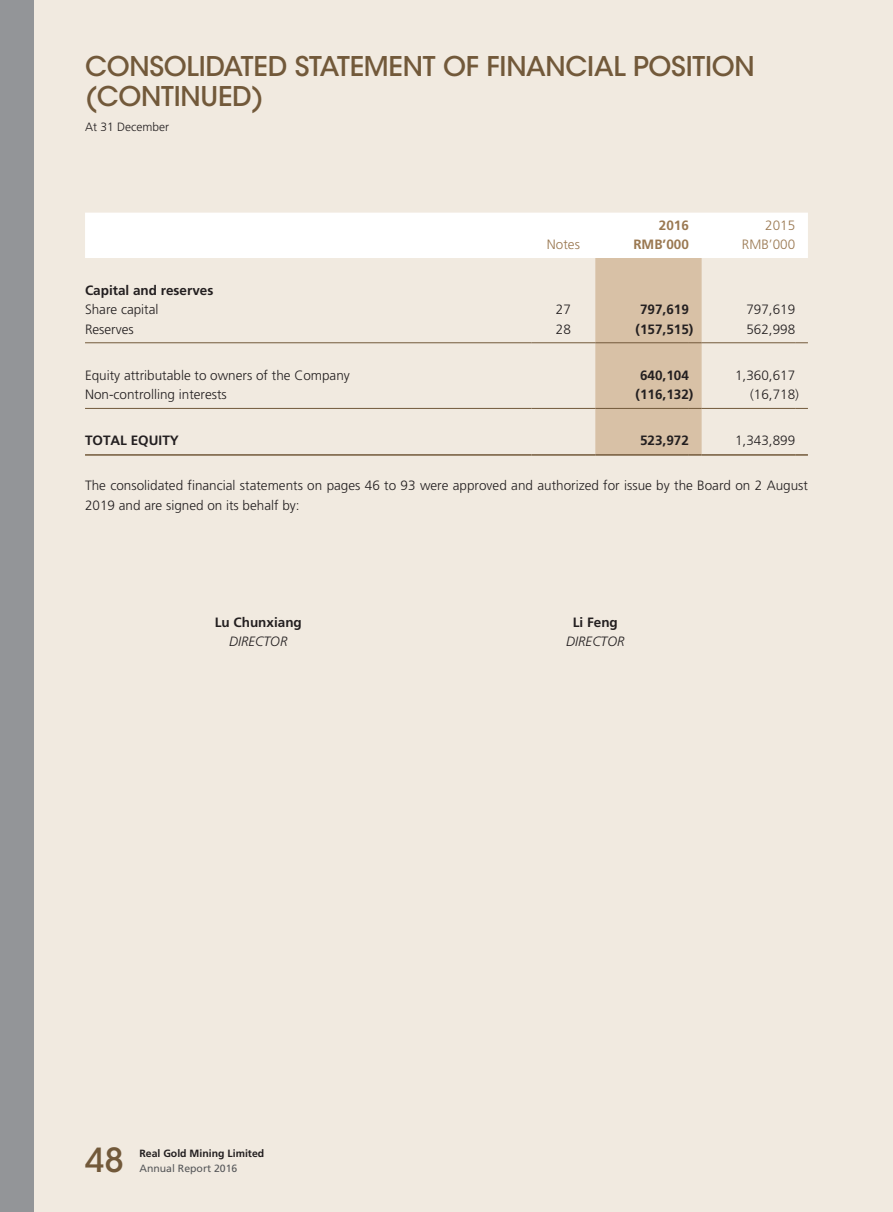
<style>
.page{position:relative;width:893px;height:1212px;background:#fff}
.page>*{position:absolute;margin:0;border:0;box-sizing:border-box;transform-origin:0 0}
.t1{font:500 33px "ITC Avant Garde Std";color:#72593a}
.t2{font:500 27px/30px "ITC Avant Garde Std";letter-spacing:-.01em;color:#72593a}
.t3{font:300 13.5px/19.5px "Frutiger LT Std";color:#231f20}
.t4{font:700 13.5px "Frutiger LT Std";color:#231f20}
.t5{font:300 13.5px "Frutiger LT Std";color:#9a7851}
.t6{font:italic 300 13.5px "Frutiger LT Std";color:#231f20}
.t7{font:700 13.5px "Frutiger LT Std";color:#9a7851}
.t8{font:300 12px "Frutiger LT Std";color:#231f20}
.t9{font:700 10.5px "Frutiger LT Std";color:#231f20}
.t10{font:10.5px "Frutiger LT Std";color:#57585a}
</style>
<div class="page">
<div style="left:0;top:0;width:34px;height:1212px;background:#939598"></div>
<svg style="left:85px;top:258px;width:723px;height:198px"></svg>
<h2 class="t2" style="left:85px;top:51px;width:671px">CONSOLIDATED STATEMENT OF FINANCIAL POSITION (CONTINUED)</h2>
<p class="t8" style="left:85px;top:120px;width:86px">At 31 December</p>
<p class="t7" style="left:659px;top:217px;width:32px">2016</p>
<p class="t5" style="left:765px;top:218px;width:32px">2015</p>
<p class="t5" style="left:547px;top:237px;width:35px">Notes</p>
<p class="t7" style="left:633px;top:237px;width:57px">RMB’000</p>
<p class="t5" style="left:742px;top:237px;width:55px">RMB’000</p>
<p class="t4" style="left:85px;top:282px;width:130px">Capital and reserves</p>
<p class="t3" style="left:85px;top:300px;width:75px">Share capital</p>
<p class="t3" style="left:556px;top:300px;width:17px">27</p>
<p class="t4" style="left:640px;top:302px;width:50px">797,619</p>
<p class="t3" style="left:746px;top:300px;width:50px">797,619</p>
<p class="t3" style="left:85px;top:319px;width:50px">Reserves</p>
<p class="t3" style="left:556px;top:319px;width:17px">28</p>
<p class="t4" style="left:636px;top:321px;width:59px">(157,515)</p>
<p class="t3" style="left:746px;top:319px;width:50px">562,998</p>
<p class="t3" style="left:85px;top:366px;width:266px">Equity attributable to owners of the Company</p>
<p class="t4" style="left:640px;top:367px;width:50px">640,104</p>
<p class="t3" style="left:735px;top:366px;width:62px">1,360,617</p>
<p class="t3" style="left:85px;top:385px;width:143px">Non-controlling interests</p>
<p class="t4" style="left:636px;top:387px;width:59px">(116,132)</p>
<p class="t3" style="left:750px;top:385px;width:50px">(16,718)</p>
<p class="t4" style="left:85px;top:433px;width:95px">TOTAL EQUITY</p>
<p class="t4" style="left:640px;top:433px;width:50px">523,972</p>
<p class="t3" style="left:735px;top:431px;width:62px">1,343,899</p>
<p class="t3" style="left:85px;top:476px;width:724px">The consolidated financial statements on pages 46 to 93 were approved and authorized for issue by the Board on 2 August<br>2019 and are signed on its behalf by:</p>
<p class="t4" style="left:215px;top:614px;width:89px">Lu Chunxiang</p>
<p class="t4" style="left:573px;top:614px;width:47px">Li Feng</p>
<p class="t6" style="left:229px;top:634px;width:60px">DIRECTOR</p>
<p class="t6" style="left:566px;top:634px;width:60px">DIRECTOR</p>
<h1 class="t1" style="left:85px;top:1140px;width:40px">48</h1>
<p class="t9" style="left:139px;top:1147px;width:126px">Real Gold Mining Limited</p>
<p class="t10" style="left:139px;top:1162px;width:100px">Annual Report 2016</p>
</div>
